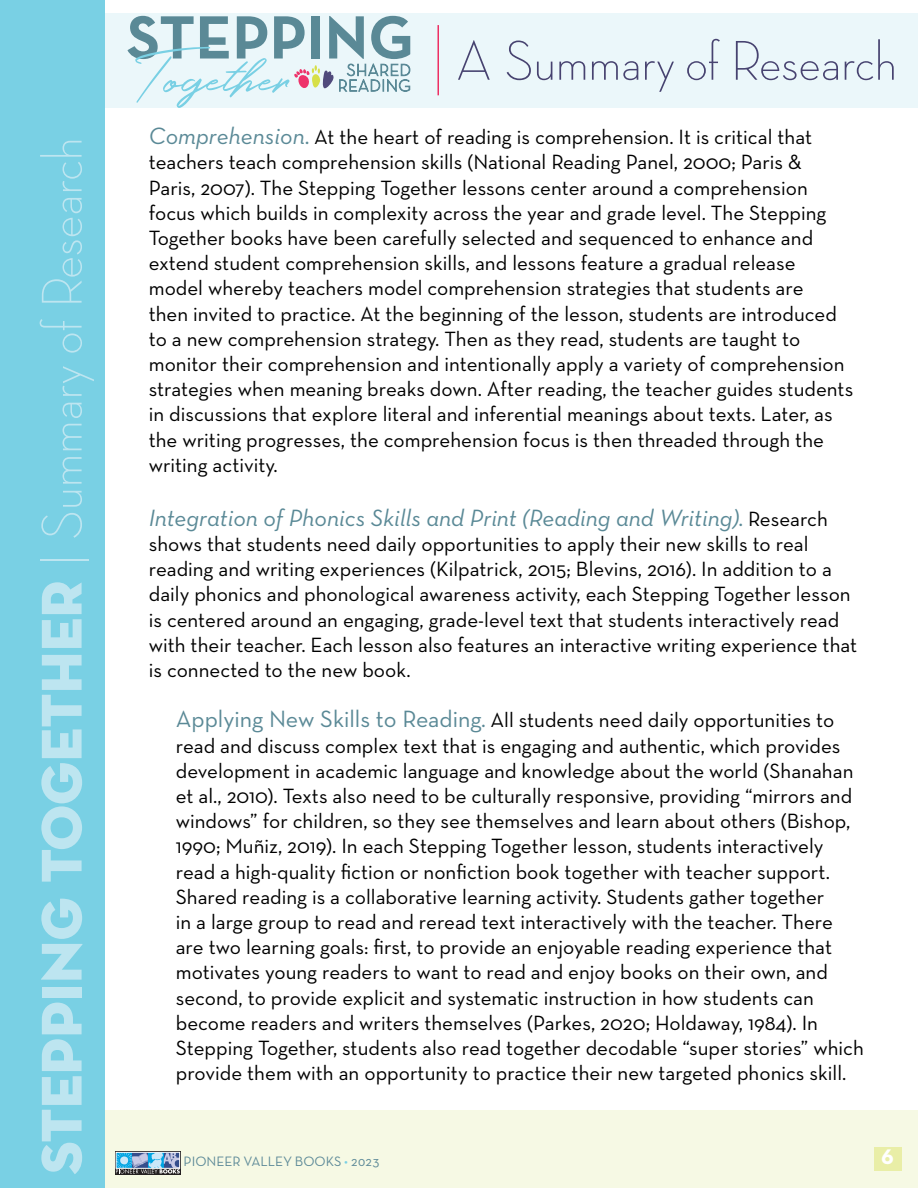
<style>
.page{position:relative;width:918px;height:1188px;background:#fff}
.page>*{position:absolute;margin:0;border:0;box-sizing:border-box;transform-origin:0 0}
.t1{font:300 58.5px "Neutra Disp";color:#bde5f0}
.t2{font:300 57px "Neutra Disp";color:#474370}
.t3{font:italic 24px "Neutra Text";color:#5a8996}
.t4{font:700 24px "Neutra Text";color:#fff}
.t5{font:21px/25.2px "Neutra Text";color:#000}
.t6{font:13.8px "Neutra Text TF";color:#5d8a98}
.s1{font-family:"Neutra Disp Titling";font-weight:400}
.s2{font-style:italic;font-size:24px;color:#5a8996}
.s3{font-style:normal;font-size:21px;color:#000}
.s4{font-size:24px;color:#5a8996}
.s5{color:#79d0e4}
</style>
<div class="page">
<div style="left:92px;top:14px;width:826px;height:94px;background:#ebf7fa"></div>
<div style="left:92px;top:1110px;width:826px;height:78px;background:#f6f9e4"></div>
<div style="left:0;top:0;width:105px;height:1188px;background:#79d0e4"></div>
<svg style="left:127px;top:16px;width:284px;height:92px"></svg>
<hr style="left:437px;top:25px;width:2px;height:70px;background:#ee2f63">
<div style="left:874px;top:1148px;width:27px;height:23px;background:#e9eea7"></div>
<svg style="left:115px;top:1151px;width:66px;height:23px"></svg>
<svg style="left:116px;top:1154px;width:64px;height:20px"></svg>
<div style="left:116px;top:1152px;width:64px;height:16px;border:1px solid #fff"></div>
<h1 class="t1" style="left:30px;top:1174px;width:1038px;rotate:-90deg"><span class="s1">stepping together</span> | Summary of Research</h1>
<h2 class="t2" style="left:456px;top:29px;width:443px">A Summary of Research</h2>
<p class="t5" style="left:149px;top:124px;width:706px"><span class="s2">Comprehension.</span> At the heart of reading is comprehension. It is critical that teachers teach comprehension skills (National Reading Panel, 2000; Paris &amp; Paris, 2007). The Stepping Together lessons center around a comprehension focus which builds in complexity across the year and grade level. The Stepping Together books have been carefully selected and sequenced to enhance and extend student comprehension skills, and lessons feature a gradual release model whereby teachers model comprehension strategies that students are<br>then invited to practice. At the beginning of the lesson, students are introduced to a new comprehension strategy. Then as they read, students are taught to monitor their comprehension and intentionally apply a variety of comprehension strategies when meaning breaks down. After reading, the teacher guides students in discussions that explore literal and inferential meanings about texts. Later, as the writing progresses, the comprehension focus is then threaded through the writing activity.</p>
<p class="t3" style="left:149px;top:503px;width:681px">Integration of Phonics Skills and Print (Reading and Writing). <span class="s3">Research</span></p>
<p class="t5" style="left:149px;top:531px;width:710px">shows that students need daily opportunities to apply their new skills to real reading and writing experiences (Kilpatrick, 2015; Blevins, 2016). In addition to a daily phonics and phonological awareness activity, each Stepping Together lesson is centered around an engaging, grade-level text that students interactively read with their teacher. Each lesson also features an interactive writing experience that is connected to the new book.</p>
<p class="t5" style="left:176px;top:707px;width:690px"><span class="s4">Applying New Skills to Reading</span><span class="s2">.</span> All students need daily opportunities to read and discuss complex text that is engaging and authentic, which provides development in academic language and knowledge about the world (Shanahan et al., 2010). Texts also need to be culturally responsive, providing “mirrors and windows” for children, so they see themselves and learn about others (Bishop, 1990; Muñiz, 2019). In each Stepping Together lesson, students interactively read a high-quality fiction or nonfiction book together with teacher support.<br>Shared reading is a collaborative learning activity. Students gather together<br>in a large group to read and reread text interactively with the teacher. There are two learning goals: first, to provide an enjoyable reading experience that motivates young readers to want to read and enjoy books on their own, and second, to provide explicit and systematic instruction in how students can become readers and writers themselves (Parkes, 2020; Holdaway, 1984). In Stepping Together, students also read together decodable “super stories” which provide them with an opportunity to practice their new targeted phonics skill.</p>
<p class="t6" style="left:184px;top:1153px;width:198px">PIONEER VALLEY BOOKS <span class="s5">•</span> 2023</p>
<p class="t4" style="left:881px;top:1141px;width:14px">6</p>
</div>
